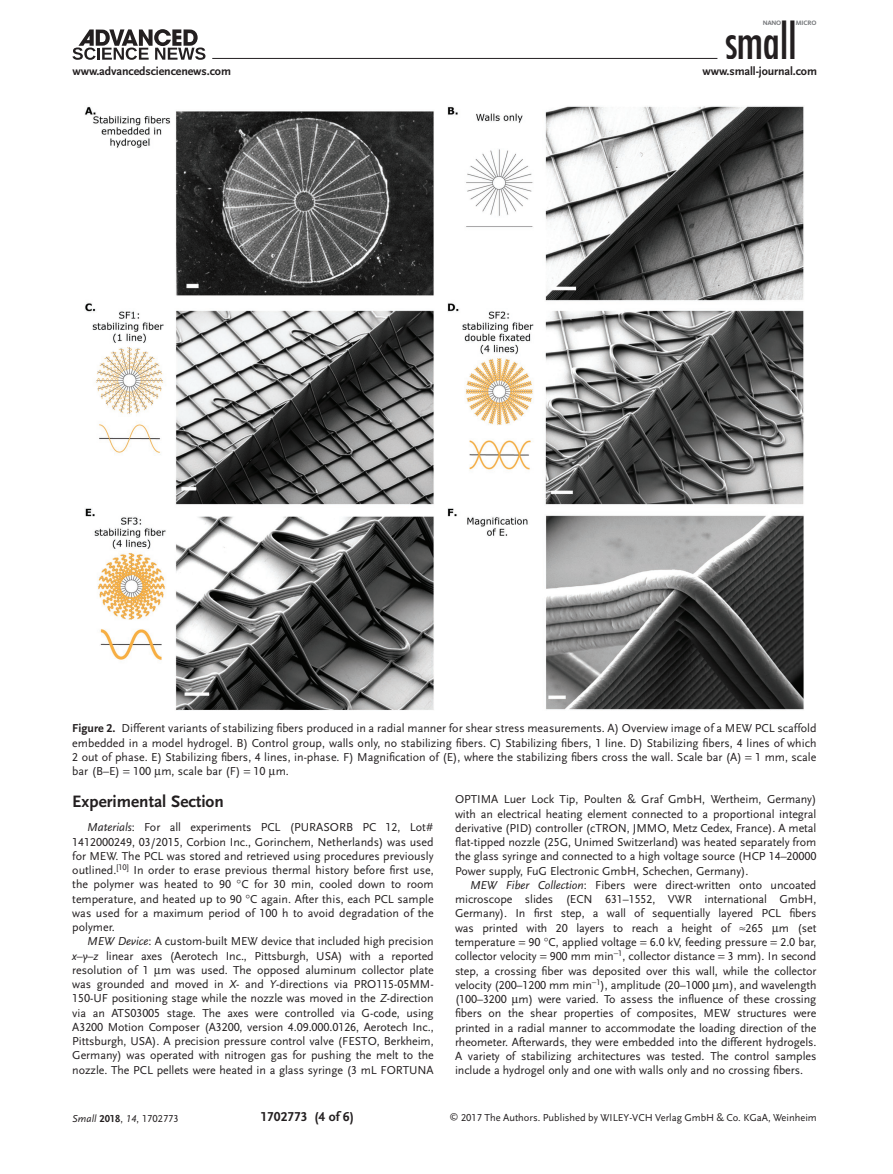
<style>
.page{position:relative;width:893px;height:1174px;background:#fff}
.page>*{position:absolute;margin:0;border:0;box-sizing:border-box;transform-origin:0 0}
.t1{font:500 condensed 46.35px "Futura";letter-spacing:-.015em;color:#231f20;scale:.95 1}
.t2{font:700 17.25px "Scala Sans LF";color:#231f20}
.t3{font:700 13.5px "Scala Sans LF";color:#231f20}
.t4{font:12px/14.2px "Scala Sans LF";letter-spacing:-.005em;color:#231f20;text-align:justify}
.t5{font:700 12px "Scala Sans LF";letter-spacing:-.01em;color:#231f20}
.t6{font:10.5px "Scala Sans LF";color:#231f20}
.t7{font:700 6.6px "Kievit OT";letter-spacing:-.035em;color:#76787b}
.s1{font-weight:700}
.s2{font-style:italic}
.s3{font-size:9px}
</style>
<div class="page">
<svg style="left:72px;top:29px;width:133px;height:31px"></svg>
<hr style="left:212px;top:58px;width:505px;height:1px;background:#231f20">
<img style="left:84px;top:106px;width:720px;height:604px">
<h1 class="t1" style="left:724px;top:12px;width:78px">small</h1>
<p class="t7" style="left:763px;top:18px;width:20px">NANO</p>
<p class="t7" style="left:796px;top:18px;width:22px">MICRO</p>
<p class="t5" style="left:72px;top:65px;width:160px">www.advancedsciencenews.com</p>
<p class="t5" style="left:703px;top:65px;width:116px">www.small-journal.com</p>
<p class="t4" style="left:72px;top:721px;width:746px"><span class="s1">Figure 2.</span> Different variants of stabilizing fibers produced in a radial manner for shear stress measurements. A) Overview image of a MEW PCL scaffold embedded in a model hydrogel. B) Control group, walls only, no stabilizing fibers. C) Stabilizing fibers, 1 line. D) Stabilizing fibers, 4 lines of which 2 out of phase. E) Stabilizing fibers, 4 lines, in-phase. F) Magnification of (E), where the stabilizing fibers cross the wall. Scale bar (A) 1 mm, scale bar (B–E) 100 m, scale bar (F) 10 m.</p>
<h2 class="t2" style="left:72px;top:792px;width:153px">Experimental Section</h2>
<p class="t4" style="left:72px;top:820px;width:363px;text-indent:15px"><span class="s2">Materials</span>: For all experiments PCL (PURASORB PC 12, Lot# 1412000249, 03/2015, Corbion Inc., Gorinchem, Netherlands) was used for MEW. The PCL was stored and retrieved using procedures previously outlined.<sup>[10]</sup> In order to erase previous thermal history before first use, the polymer was heated to 90 C for 30 min, cooled down to room temperature, and heated up to 90 C again. After this, each PCL sample was used for a maximum period of 100 h to avoid degradation of the polymer.</p>
<p class="t4" style="left:72px;top:934px;width:363px;text-indent:15px"><span class="s2">MEW Device</span>: A custom-built MEW device that included high precision <span class="s2">x</span>–<span class="s2">y</span>–<span class="s2">z</span> linear axes (Aerotech Inc., Pittsburgh, USA) with a reported resolution of 1 m was used. The opposed aluminum collector plate was grounded and moved in <span class="s2">X</span>- and <span class="s2">Y</span>-directions via PRO115-05MM-150-UF positioning stage while the nozzle was moved in the <span class="s2">Z</span>-direction via an ATS03005 stage. The axes were controlled via G-code, using A3200 Motion Composer (A3200, version 4.09.000.0126, Aerotech Inc., Pittsburgh, USA). A precision pressure control valve (FESTO, Berkheim, Germany) was operated with nitrogen gas for pushing the melt to the nozzle. The PCL pellets were heated in a glass syringe (3 mL FORTUNA</p>
<p class="t4" style="left:455px;top:792px;width:363px">OPTIMA Luer Lock Tip, Poulten &amp; Graf GmbH, Wertheim, Germany) with an electrical heating element connected to a proportional integral derivative (PID) controller (cTRON, JMMO, Metz Cedex, France). A metal flat-tipped nozzle (25G, Unimed Switzerland) was heated separately from the glass syringe and connected to a high voltage source (HCP 14–20000<br>Power supply, FuG Electronic GmbH, Schechen, Germany).</p>
<p class="t4" style="left:455px;top:878px;width:363px;text-indent:15px"><span class="s2">MEW Fiber Collection</span>: Fibers were direct-written onto uncoated microscope slides (ECN 631–1552, VWR international GmbH, Germany). In first step, a wall of sequentially layered PCL fibers was printed with 20 layers to reach a height of ≈265</p>
<p class="t4" style="left:455px;top:921px;width:363px;text-indent:324px">m (set temperature 90 C, applied voltage 6.0 kV, feeding pressure 2.0 bar, collector velocity 900 mm min−<sup>1</sup>, collector distance 3 mm). In second step, a crossing fiber was deposited over this wall, while the collector velocity (200–1200 mm min−<sup>1</sup>), amplitude (20–1000 m), and wavelength (100–3200 m) were varied. To assess the influence of these crossing fibers on the shear properties of composites, MEW structures were printed in a radial manner to accommodate the loading direction of the rheometer. Afterwards, they were embedded into the different hydrogels.<br>A variety of stabilizing architectures was tested. The control samples include a hydrogel only and one with walls only and no crossing fibers.</p>
<p class="t6" style="left:72px;top:1112px;width:108px"><span class="s2">Small</span> <span class="s1">2018</span>, <span class="s2">14</span>, 1702773</p>
<p class="t3" style="left:260px;top:1109px;width:95px">1702773 (4 of 6)</p>
<p class="t6" style="left:449px;top:1111px;width:369px"><span class="s3">©</span> 2017 The Authors. Published by WILEY-VCH Verlag GmbH &amp; Co. KGaA, Weinheim</p>
</div>
